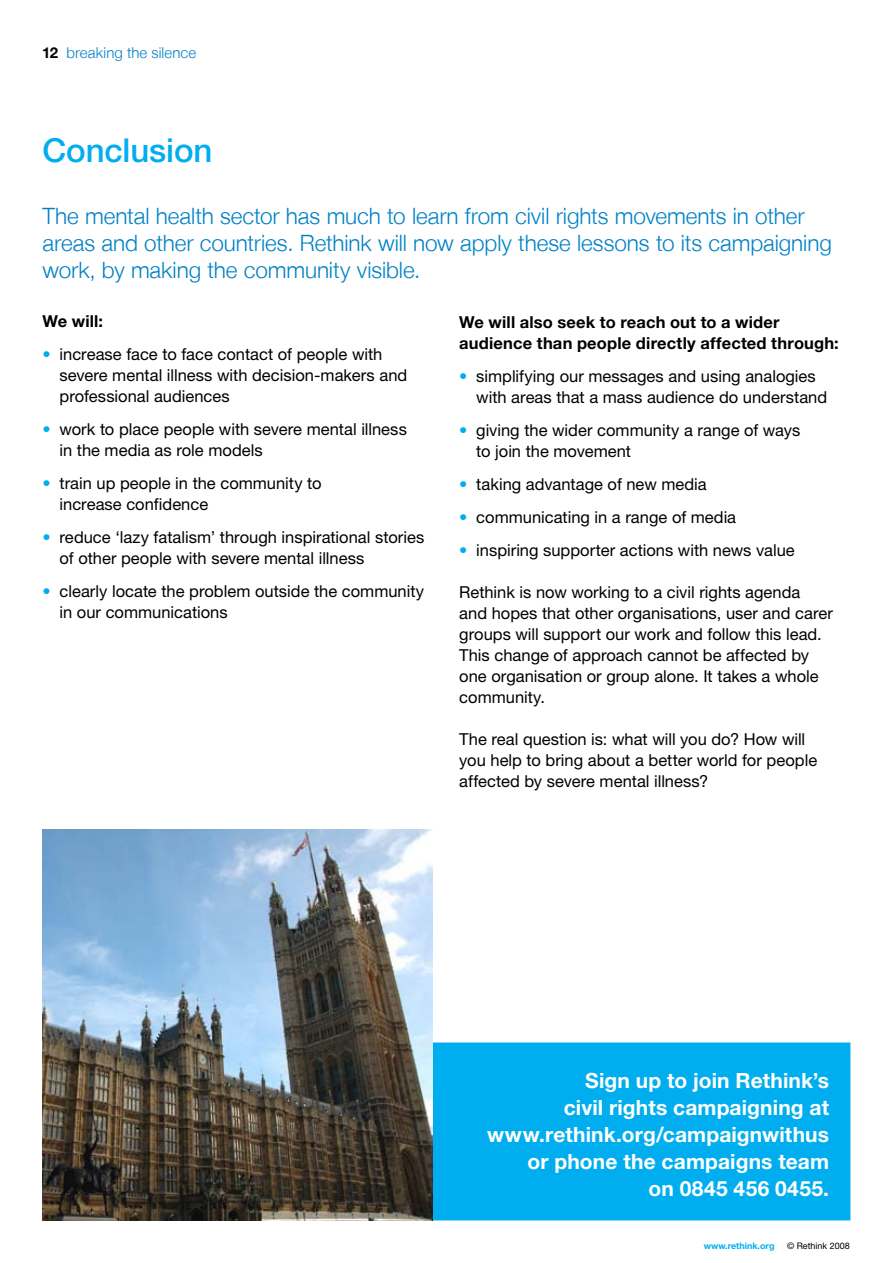
<style>
.page{position:relative;width:893px;height:1263px;background:#fff}
.page>*{position:absolute;margin:0;border:0;box-sizing:border-box;transform-origin:0 0}
.t1{font:500 33px "Helvetica Neue";letter-spacing:-.005em;color:#00aeef}
.t2{font:300 22.5px/27px "Helvetica Neue";letter-spacing:-.005em;color:#0081c6}
.t3{font:700 21px/27px "Helvetica Neue";letter-spacing:.005em;color:#fff;text-align:right}
.t4{font:16.5px/21px "Helvetica Neue";color:#000}
.t5{font:700 16.5px/21px "Helvetica Neue";letter-spacing:.01em;color:#000}
.t6{font:300 15px "Helvetica Neue";letter-spacing:.005em;color:#0081c6}
.t7{font:700 9px "Helvetica Neue";color:#00aeef}
.t8{font:9px "Helvetica Neue";color:#000}
.s1{font-weight:700;color:#000}
.s2{color:#00aeef}
</style>
<div class="page">
<div style="left:424px;top:1042px;width:426px;height:178px;background:#00aeef;border:2px solid #00aeef"></div>
<img style="left:43px;top:829px;width:389px;height:391px">
<p class="t6" style="left:42px;top:44px;width:156px"><span class="s1">12</span> breaking the silence</p>
<h1 class="t1" style="left:43px;top:130px;width:171px">Conclusion</h1>
<h2 class="t2" style="left:43px;top:202px;width:791px">The mental health sector has much to learn from civil rights movements in other areas and other countries. Rethink will now apply these lessons to its campaigning work, by making the community visible.</h2>
<p class="t5" style="left:43px;top:310px;width:62px">We will:</p>
<p class="t4" style="left:60px;top:343px;width:349px;text-indent:-17px"><span class="s2">•</span> increase face to face contact of people with severe mental illness with decision-makers and professional audiences</p>
<p class="t4" style="left:60px;top:418px;width:349px;text-indent:-17px"><span class="s2">•</span> work to place people with severe mental illness in the media as role models</p>
<p class="t4" style="left:60px;top:472px;width:264px;text-indent:-17px"><span class="s2">•</span> train up people in the community to increase confidence</p>
<p class="t4" style="left:60px;top:526px;width:366px;text-indent:-17px"><span class="s2">•</span> reduce ‘lazy fatalism’ through inspirational stories of other people with severe mental illness</p>
<p class="t4" style="left:60px;top:580px;width:366px;text-indent:-17px"><span class="s2">•</span> clearly locate the problem outside the community in our communications</p>
<p class="t5" style="left:459px;top:311px;width:381px">We will also seek to reach out to a wider audience than people directly affected through:</p>
<p class="t4" style="left:476px;top:365px;width:352px;text-indent:-17px"><span class="s2">•</span> simplifying our messages and using analogies with areas that a mass audience do understand</p>
<p class="t4" style="left:476px;top:419px;width:326px;text-indent:-17px"><span class="s2">•</span> giving the wider community a range of ways to join the movement</p>
<p class="t4" style="left:459px;top:473px;width:249px"><span class="s2">•</span> taking advantage of new media</p>
<p class="t4" style="left:459px;top:506px;width:278px"><span class="s2">•</span> communicating in a range of media</p>
<p class="t4" style="left:459px;top:539px;width:337px"><span class="s2">•</span> inspiring supporter actions with news value</p>
<p class="t4" style="left:459px;top:581px;width:375px">Rethink is now working to a civil rights agenda<br>and hopes that other organisations, user and carer groups will support our work and follow this lead.<br>This change of approach cannot be affected by one organisation or group alone. It takes a whole community.</p>
<p class="t4" style="left:459px;top:728px;width:359px">The real question is: what will you do? How will you help to bring about a better world for people affected by severe mental illness?</p>
<p class="t3" style="left:487px;top:1067px;width:343px">Sign up to join Rethink’s<br>civil rights campaigning at www.rethink.org/campaignwithus or phone the campaigns team<br>on 0845 456 0455.</p>
<p class="t7" style="left:704px;top:1240px;width:72px">www.rethink.org</p>
<p class="t8" style="left:787px;top:1240px;width:64px">© Rethink 2008</p>
</div>
